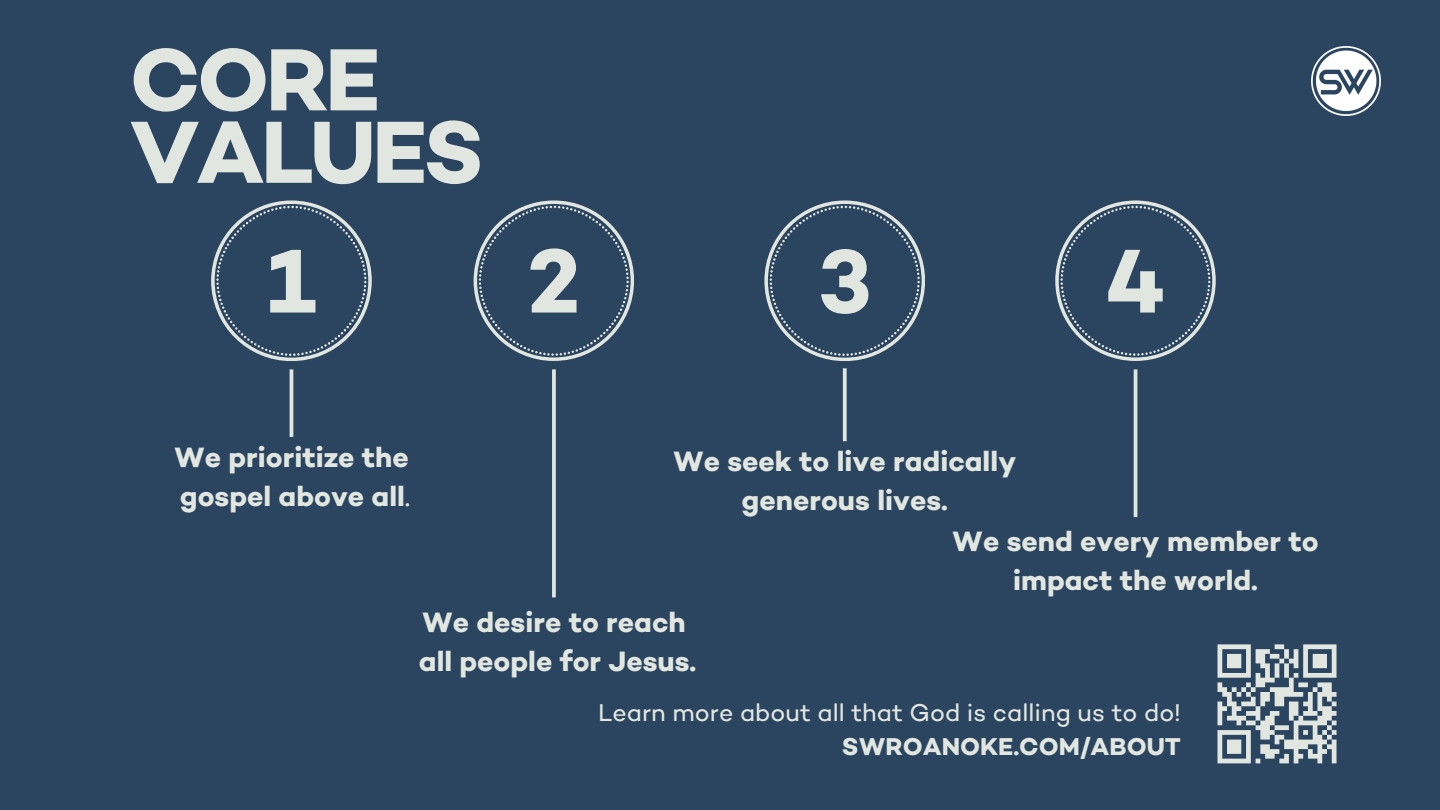
<style>
.page{position:relative;width:1440px;height:810px;background:#fff}
.page>*{position:absolute;margin:0;border:0;box-sizing:border-box;transform-origin:0 0}
.t1{font:700 92.2px "Campton";color:#e1e7e0}
.t2{font:700 89.7px/72.5px "Campton";letter-spacing:-.04em;color:#e1e7e0}
.t3{font:700 28.5px/38.9px "Campton";color:#e1e7e0}
.t4{font:24.8px/33.7px "Campton";color:#e1e7e0;text-align:right}
.s1{font-weight:400}
.s2{font-weight:700}
</style>
<div class="page">
<div style="left:0;top:0;width:1438px;height:810px;background:#2b4560"></div>
<div style="left:1218px;top:644px;width:33px;height:5px;background:#e1e7e0"></div>
<div style="left:1275px;top:644px;width:9px;height:5px;background:#e1e7e0"></div>
<div style="left:1303px;top:644px;width:34px;height:5px;background:#e1e7e0"></div>
<svg style="left:1218px;top:649px;width:119px;height:114px"></svg>
<svg style="left:211px;top:200px;width:161px;height:161px"></svg>
<hr style="left:290px;top:369px;width:3px;height:68px;background:#e1e7e0">
<svg style="left:474px;top:200px;width:160px;height:161px"></svg>
<svg style="left:552px;top:369px;width:4px;height:228px"></svg>
<svg style="left:764px;top:200px;width:161px;height:161px"></svg>
<svg style="left:843px;top:368px;width:4px;height:73px"></svg>
<svg style="left:1055px;top:200px;width:161px;height:161px"></svg>
<hr style="left:1134px;top:369px;width:3px;height:148px;background:#e1e7e0">
<img style="left:1311px;top:47px;width:69px;height:69px">
<p class="t2" style="left:130px;top:43px;width:356px">CORE<br>VALUES</p>
<p class="t1" style="left:267px;top:225px;width:50px">1</p>
<p class="t1" style="left:528px;top:225px;width:54px">2</p>
<p class="t3" style="left:174px;top:438px;width:238px">We prioritize the gospel above all<span class="s1">.</span></p>
<p class="t1" style="left:818px;top:225px;width:55px">3</p>
<p class="t3" style="left:673px;top:442px;width:345px;text-align:center">We seek to live radically generous lives.</p>
<p class="t1" style="left:1105px;top:225px;width:62px">4</p>
<p class="t3" style="left:952px;top:522px;width:368px;text-align:center">We send every member to impact the world.</p>
<p class="t3" style="left:419px;top:602px;width:279px">We desire to reach all people for Jesus.</p>
<p class="t4" style="left:598px;top:695px;width:584px">Learn more about all that God is calling us to do!<br><span class="s2">SWROANOKE.COM/ABOUT</span></p>
</div>
